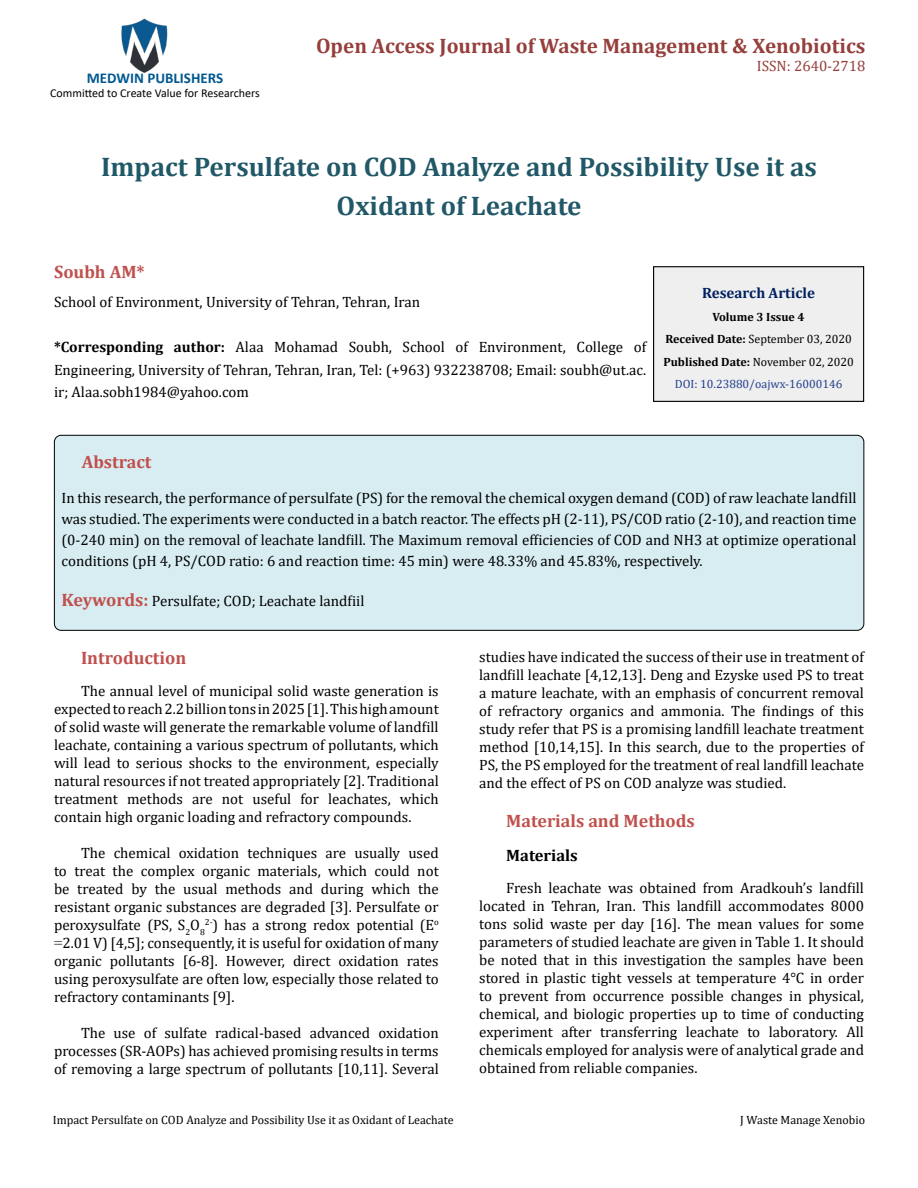
<style>
.page{position:relative;width:918px;height:1188px;background:#fff}
.page>*{position:absolute;margin:0;border:0;box-sizing:border-box;transform-origin:0 0}
.t1{font:700 27px/39px "Cambria";color:#215868;text-align:center}
.t2{font:700 21px "Cambria";color:#953f3c}
.t3{font:700 18px "Cambria";color:#c0504d}
.t4{font:700 16.5px "Cambria";color:#000}
.t5{font:15px/18px "Cambria";color:#000;text-align:justify}
.t6{font:700 15px "Calibri";color:#005991}
.t7{font:700 15px "Cambria";color:#002060}
.t8{font:15px "Cambria";color:#953f3c}
.t9{font:700 12px/22.5px "Cambria";color:#000;text-align:center}
.t10{font:12px "Cambria";color:#000}
.t11{font:12px "Calibri";color:#000}
.s1{font-weight:700}
.s2{font-weight:400}
.s3{font-weight:400;color:#25408f}
.s4{font-weight:700;font-size:18px;color:#c0504d}
.s5{font-family:"Times New Roman"}
</style>
<div class="page">
<img style="left:121px;top:18px;width:47px;height:55px">
<div style="left:654px;top:267px;width:210px;height:134px;background:#efefef"></div>
<div style="left:653px;top:266px;width:211px;height:136px;border:1px solid #000"></div>
<div style="left:54px;top:435px;width:810px;height:195px;background:#d8edf2;border-radius:7px"></div>
<div style="left:54px;top:435px;width:810px;height:196px;border:1px solid #000;border-radius:7px"></div>
<p class="t6" style="left:87px;top:67px;width:138px">MEDWIN PUBLISHERS</p>
<p class="t11" style="left:50px;top:85px;width:211px">Committed to Create Value for Researchers</p>
<h2 class="t2" style="left:316px;top:31px;width:551px">Open Access Journal of Waste Management &amp; Xenobiotics</h2>
<p class="t8" style="left:757px;top:57px;width:110px">ISSN: 2640-2718</p>
<h1 class="t1" style="left:101px;top:147px;width:717px">Impact Persulfate on COD Analyze and Possibility Use it as<br>Oxidant of Leachate</h1>
<p class="t3" style="left:54px;top:259px;width:92px">Soubh AM*</p>
<p class="t5" style="left:54px;top:293px;width:368px">School of Environment, University of Tehran, Tehran, Iran</p>
<p class="t5" style="left:54px;top:336px;width:594px;line-height:22.5px"><span class="s1">*Corresponding author:</span> Alaa Mohamad Soubh, School of Environment, College of Engineering, University of Tehran, Tehran, Iran, Tel: (+963) 932238708; Email: soubh@ut.ac. ir; Alaa.sobh1984@yahoo.com</p>
<p class="t7" style="left:702px;top:283px;width:114px">Research Article</p>
<p class="t9" style="left:663px;top:305px;width:192px">Volume 3 Issue 4<br>Received Date: <span class="s2">September 03, 2020<br></span>Published Date: <span class="s2">November 02, 2020<br></span><span class="s3">DOI: 10.23880/oajwx-16000146</span></p>
<p class="t3" style="left:82px;top:449px;width:71px">Abstract</p>
<p class="t5" style="left:62px;top:487px;width:797px;line-height:21px">In this research, the performance of persulfate (PS) for the removal the chemical oxygen demand (COD) of raw leachate landfill was studied. The experiments were conducted in a batch reactor. The effects pH (2-11), PS/COD ratio (2-10), and reaction time (0-240 min) on the removal of leachate landfill. The Maximum removal efficiencies of COD and NH3 at optimize operational conditions (pH 4, PS/COD ratio: 6 and reaction time: 45 min) were 48.33% and 45.83%, respectively.</p>
<p class="t5" style="left:62px;top:592px;width:304px"><span class="s4">Keywords:</span> Persulfate; COD; Leachate landfiil</p>
<p class="t3" style="left:81px;top:645px;width:107px">Introduction</p>
<p class="t5" style="left:54px;top:681px;width:386px;text-indent:27px">The annual level of municipal solid waste generation is expected to reach 2.2 billion tons in 2025 [1]. This high amount of solid waste will generate the remarkable volume of landfill leachate, containing a various spectrum of pollutants, which will lead to serious shocks to the environment, especially natural resources if not treated appropriately [2]. Traditional treatment methods are not useful for leachates, which contain high organic loading and refractory compounds.</p>
<p class="t5" style="left:54px;top:843px;width:386px;text-indent:27px">The chemical oxidation techniques are usually used to treat the complex organic materials, which could not be treated by the usual methods and during which the resistant organic substances are degraded [3]. Persulfate or peroxysulfate (PS, S<sub>2</sub>O<sub>8</sub><sup>2-</sup>) has a strong redox potential (E<sup>o </sup><span class="s5">=</span>2.01 V) [4,5]; consequently, it is useful for oxidation of many organic pollutants [6-8]. However, direct oxidation rates using peroxysulfate are often low, especially those related to refractory contaminants [9].</p>
<p class="t5" style="left:54px;top:1023px;width:386px;text-indent:27px">The use of sulfate radical-based advanced oxidation processes (SR-AOPs) has achieved promising results in terms of removing a large spectrum of pollutants [10,11]. Several</p>
<p class="t5" style="left:479px;top:648px;width:386px">studies have indicated the success of their use in treatment of landfill leachate [4,12,13]. Deng and Ezyske used PS to treat a mature leachate, with an emphasis of concurrent removal of refractory organics and ammonia. The findings of this study refer that PS is a promising landfill leachate treatment method [10,14,15]. In this search, due to the properties of PS, the PS employed for the treatment of real landfill leachate and the effect of PS on COD analyze was studied.</p>
<p class="t3" style="left:506px;top:808px;width:190px">Materials and Methods</p>
<p class="t4" style="left:506px;top:844px;width:73px">Materials</p>
<p class="t5" style="left:479px;top:879px;width:386px;text-indent:27px">Fresh leachate was obtained from Aradkouh’s landfill located in Tehran, Iran. This landfill accommodates 8000 tons solid waste per day [16]. The mean values for some parameters of studied leachate are given in Table 1. It should be noted that in this investigation the samples have been stored in plastic tight vessels at temperature 4°C in order to prevent from occurrence possible changes in physical, chemical, and biologic properties up to time of conducting experiment after transferring leachate to laboratory. All chemicals employed for analysis were of analytical grade and obtained from reliable companies.</p>
<p class="t10" style="left:53px;top:1113px;width:402px">Impact Persulfate on COD Analyze and Possibility Use it as Oxidant of Leachate</p>
<p class="t10" style="left:740px;top:1113px;width:126px">J Waste Manage Xenobio</p>
</div>
